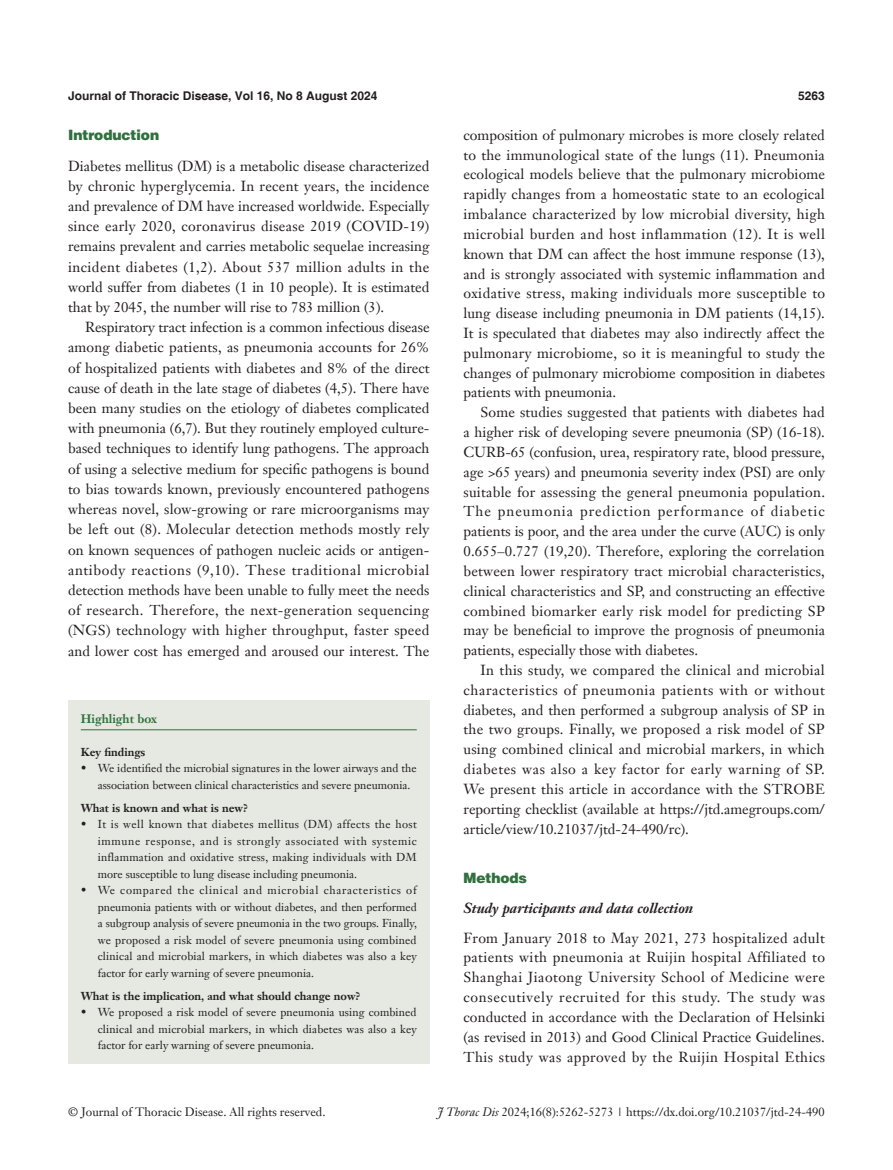
<style>
.page{position:relative;width:893px;height:1170px;background:#fff}
.page>*{position:absolute;margin:0;border:0;box-sizing:border-box;transform-origin:0 0}
.t1{font:14.25px/19.8px "Janson Text LT";color:#231f20;text-align:justify}
._2ji-zhengti{font:italic 700 14.25px "Janson Text LT";color:#231f20}
._1ji-zhengti{font:900 14.25px "Helvetica";color:#30703e}
._1ji-6_5{font:900 14.25px "Helvetica";color:#30703e}
.t2{font:12px "Janson Text LT";color:#231f20}
.t3{font:700 12px "Helvetica";color:#231f20}
.Cite{font:700 12px "Janson Text LT";color:#30703e}
.box-zhengwen{font:11.25px/16.5px "Janson Text LT";color:#231f20;text-align:justify}
.box-biaoti-1_5mm{font:700 11.25px "Janson Text LT";color:#231f20}
.box-biaoti{font:700 11.25px "Janson Text LT";color:#231f20}
.s1{font-style:italic}
</style>
<div class="page">
<div style="left:68px;top:700px;width:361px;height:363px;background:#e5e9e1"></div>
<hr style="left:81px;top:729px;width:336px;height:1px;background:#30703e">
<p class="t3" style="left:68px;top:88px;width:311px">Journal of Thoracic Disease, Vol 16, No 8 August 2024</p>
<p class="t3" style="left:798px;top:88px;width:28px">5263</p>
<p class="_1ji-zhengti" style="left:68px;top:126px;width:93px">Introduction</p>
<p class="t1" style="left:68px;top:155px;width:363px;line-height:20.2px">Diabetes mellitus (DM) is a metabolic disease characterized by chronic hyperglycemia. In recent years, the incidence and prevalence of DM have increased worldwide. Especially since early 2020, coronavirus disease 2019 (COVID-19) remains prevalent and carries metabolic sequelae increasing incident diabetes (1,2). About 537 million adults in the world suffer from diabetes (1 in 10 people). It is estimated that by 2045, the number will rise to 783 million (3).</p>
<p class="t1" style="left:68px;top:317px;width:363px;line-height:20.2px;text-indent:17px">Respiratory tract infection is a common infectious disease among diabetic patients, as pneumonia accounts for 26% of hospitalized patients with diabetes and 8% of the direct cause of death in the late stage of diabetes (4,5). There have been many studies on the etiology of diabetes complicated with pneumonia (6,7). But they routinely employed culture&shy;based techniques to identify lung pathogens. The approach of using a selective medium for specific pathogens is bound to bias towards known, previously encountered pathogens whereas novel, slow-growing or rare microorganisms may be left out (8). Molecular detection methods mostly rely on known sequences of pathogen nucleic acids or antigen&shy;antibody reactions (9,10). These traditional microbial detection methods have been unable to fully meet the needs of research. Therefore, the next-generation sequencing (NGS) technology with higher throughput, faster speed and lower cost has emerged and aroused our interest. The</p>
<p class="Cite" style="left:81px;top:711px;width:78px">Highlight box</p>
<p class="box-biaoti" style="left:81px;top:744px;width:66px">Key findings</p>
<p class="box-zhengwen" style="left:98px;top:760px;width:320px;text-indent:-17px">• We identified the microbial signatures in the lower airways and the association between clinical characteristics and severe pneumonia.</p>
<p class="box-biaoti-1_5mm" style="left:81px;top:800px;width:169px">What is known and what is new?</p>
<p class="box-zhengwen" style="left:98px;top:816px;width:321px;text-indent:-17px">• It is well known that diabetes mellitus (DM) affects the host immune response, and is strongly associated with systemic inflammation and oxidative stress, making individuals with DM more susceptible to lung disease including pneumonia.</p>
<p class="box-zhengwen" style="left:98px;top:882px;width:321px;text-indent:-17px">• We compared the clinical and microbial characteristics of pneumonia patients with or without diabetes, and then performed a subgroup analysis of severe pneumonia in the two groups. Finally, we proposed a risk model of severe pneumonia using combined clinical and microbial markers, in which diabetes was also a key factor for early warning of severe pneumonia.</p>
<p class="box-biaoti-1_5mm" style="left:81px;top:988px;width:281px">What is the implication, and what should change now?</p>
<p class="box-zhengwen" style="left:98px;top:1003px;width:321px;text-indent:-17px">• We proposed a risk model of severe pneumonia using combined clinical and microbial markers, in which diabetes was also a key factor for early warning of severe pneumonia.</p>
<p class="t1" style="left:463px;top:125px;width:363px">composition of pulmonary microbes is more closely related to the immunological state of the lungs (11). Pneumonia ecological models believe that the pulmonary microbiome rapidly changes from a homeostatic state to an ecological imbalance characterized by low microbial diversity, high microbial burden and host inflammation (12). It is well known that DM can affect the host immune response (13), and is strongly associated with systemic inflammation and oxidative stress, making individuals more susceptible to lung disease including pneumonia in DM patients (14,15).<br>It is speculated that diabetes may also indirectly affect the pulmonary microbiome, so it is meaningful to study the changes of pulmonary microbiome composition in diabetes patients with pneumonia.</p>
<p class="t1" style="left:463px;top:402px;width:363px;text-indent:17px">Some studies suggested that patients with diabetes had a higher risk of developing severe pneumonia (SP) (16-18).<br>CURB-65 (confusion, urea, respiratory rate, blood pressure, age &gt;65 years) and pneumonia severity index (PSI) are only suitable for assessing the general pneumonia population.<br>The pneumonia prediction performance of diabetic patients is poor, and the area under the curve (AUC) is only 0.655–0.727 (19,20). Therefore, exploring the correlation between lower respiratory tract microbial characteristics, clinical characteristics and SP, and constructing an effective combined biomarker early risk model for predicting SP may be beneficial to improve the prognosis of pneumonia patients, especially those with diabetes.</p>
<p class="t1" style="left:463px;top:660px;width:363px;text-indent:17px">In this study, we compared the clinical and microbial characteristics of pneumonia patients with or without diabetes, and then performed a subgroup analysis of SP in the two groups. Finally, we proposed a risk model of SP using combined clinical and microbial markers, in which diabetes was also a key factor for early warning of SP.<br>We present this article in accordance with the STROBE reporting checklist (available at https://jtd.amegroups.com/ article/view/10.21037/jtd-24-490/rc).</p>
<p class="_1ji-6_5" style="left:463px;top:868px;width:65px">Methods</p>
<p class="_2ji-zhengti" style="left:463px;top:898px;width:231px">Study participants and data collection</p>
<p class="t1" style="left:463px;top:927px;width:363px">From January 2018 to May 2021, 273 hospitalized adult patients with pneumonia at Ruijin hospital Affiliated to Shanghai Jiaotong University School of Medicine were consecutively recruited for this study. The study was conducted in accordance with the Declaration of Helsinki (as revised in 2013) and Good Clinical Practice Guidelines.<br>This study was approved by the Ruijin Hospital Ethics</p>
<p class="t2" style="left:68px;top:1104px;width:259px">© Journal of Thoracic Disease. All rights reserved.</p>
<p class="t2" style="left:437px;top:1104px;width:389px"><span class="s1">J Thorac Dis</span> 2024;16(8):5262-5273 | https://dx.doi.org/10.21037/jtd-24-490</p>
</div>
